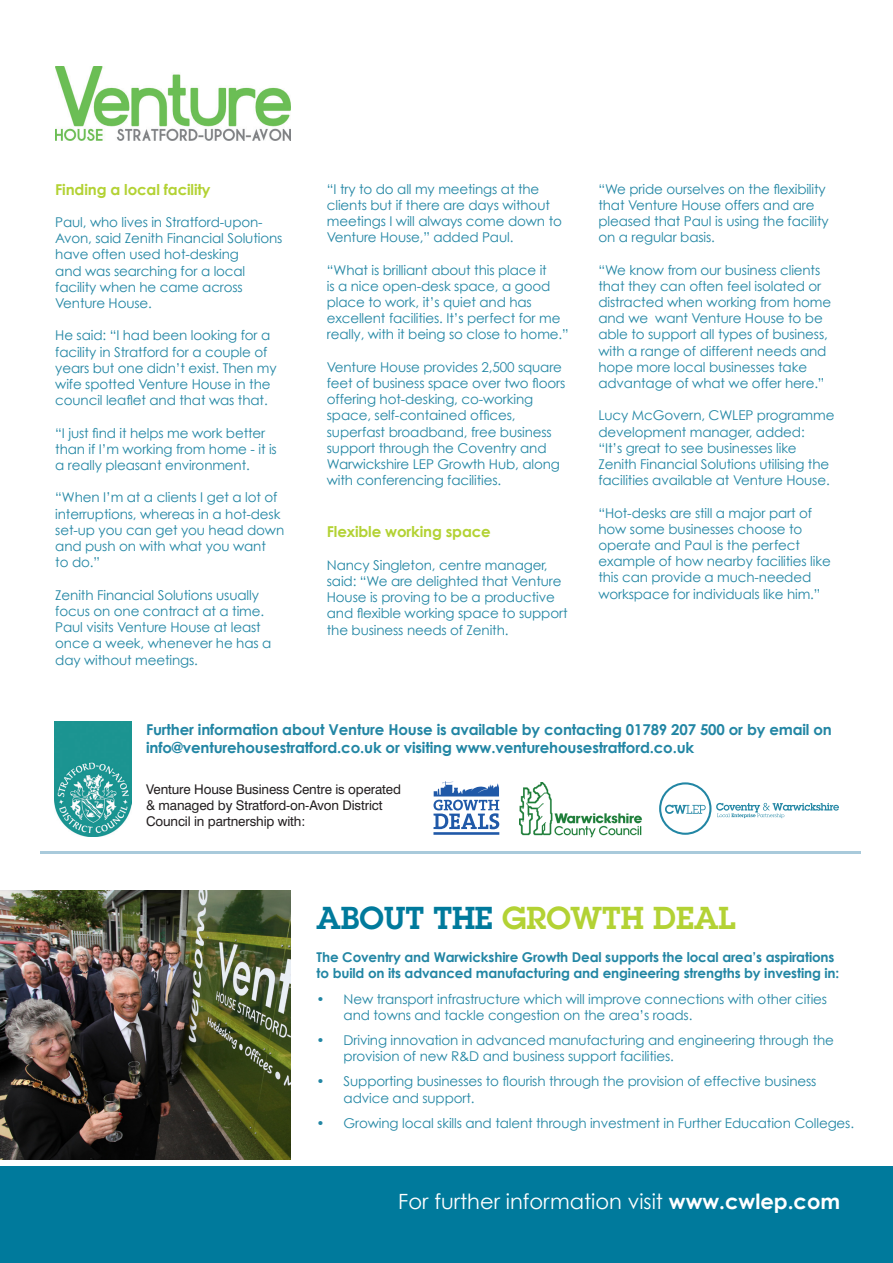
<style>
.page{position:relative;width:893px;height:1263px;background:#fff}
.page>*{position:absolute;margin:0;border:0;box-sizing:border-box;transform-origin:0 0}
.t1{font:600 31.05px "Lubalin Graph";color:#b3d234}
.t2{font:21px "Century Gothic";color:#fff}
.t3{font:700 15px "Century Gothic";letter-spacing:-.01em;color:#2286a4}
.t4{font:700 15px "Century Gothic";letter-spacing:-.01em;color:#b3d234}
.t5{font:13.5px/16.2px "Century Gothic";letter-spacing:-.01em;color:#2286a4}
.t6{font:700 13.5px "Century Gothic";letter-spacing:-.01em;color:#2286a4}
.t7{font:13.35px/16px "Swiss 721 BT";letter-spacing:-.01em;color:#231f20}
.s1{color:#007a9c}
.s2{font-weight:700}
</style>
<div class="page">
<div style="left:0;top:1166px;width:893px;height:97px;background:#007a9c"></div>
<img style="left:55px;top:67px;width:235px;height:73px">
<img style="left:0;top:890px;width:290px;height:270px">
<img style="left:54px;top:722px;width:78px;height:114px">
<hr style="left:40px;top:851px;width:821px;height:3px;background:#a9cadb">
<svg style="left:659px;top:782px;width:180px;height:53px"></svg>
<svg style="left:433px;top:781px;width:66px;height:54px"></svg>
<img style="left:520px;top:782px;width:122px;height:56px">
<p class="t4" style="left:55px;top:180px;width:157px">Finding a local facility</p>
<p class="t5" style="left:55px;top:214px;width:229px">Paul, who lives in Stratford-upon-<br>Avon, said Zenith Financial Solutions have often used hot-desking<br>and was searching for a local facility when he came across<br>Venture House.</p>
<p class="t5" style="left:55px;top:327px;width:223px">He said: “I had been looking for a facility in Stratford for a couple of years but one didn’t exist. Then my wife spotted Venture House in the council leaflet and that was that.</p>
<p class="t5" style="left:55px;top:424px;width:223px">“I just find it helps me work better than if I’m working from home - it is a really pleasant environment.</p>
<p class="t5" style="left:55px;top:489px;width:230px">“When I’m at a clients I get a lot of interruptions, whereas in a hot-desk set-up you can get you head down and push on with what you want<br>to do.”</p>
<p class="t5" style="left:55px;top:586px;width:218px">Zenith Financial Solutions usually focus on one contract at a time.<br>Paul visits Venture House at least once a week, whenever he has a day without meetings.</p>
<p class="t5" style="left:327px;top:180px;width:237px">“I try to do all my meetings at the clients but if there are days without meetings I will always come down to<br>Venture House,” added Paul.</p>
<p class="t5" style="left:327px;top:261px;width:243px">“What is brilliant about this place it<br>is a nice open-desk space, a good place to work, it’s quiet and has excellent facilities. It’s perfect for me really, with it being so close to home.”</p>
<p class="t5" style="left:327px;top:359px;width:240px">Venture House provides 2,500 square feet of business space over two floors offering hot-desking, co-working space, self-contained offices, superfast broadband, free business support through the Coventry and Warwickshire LEP Growth Hub, along with conferencing facilities.</p>
<p class="t4" style="left:327px;top:522px;width:165px">Flexible working space</p>
<p class="t5" style="left:327px;top:557px;width:242px">Nancy Singleton, centre manager, said: “We are delighted that Venture House is proving to be a productive and flexible working space to support the business needs of Zenith.</p>
<p class="t5" style="left:598px;top:180px;width:232px">“We pride ourselves on the flexibility that Venture House offers and are pleased that Paul is using the facility on a regular basis.</p>
<p class="t5" style="left:598px;top:261px;width:234px">“We know from our business clients that they can often feel isolated or distracted when working from home and we want Venture House to be able to support all types of business, with a range of different needs and hope more local businesses take advantage of what we offer here.”</p>
<p class="t5" style="left:598px;top:407px;width:237px">Lucy McGovern, CWLEP programme development manager, added:<br>“It’s great to see businesses like Zenith Financial Solutions utilising the facilities available at Venture House.</p>
<p class="t5" style="left:598px;top:504px;width:234px">“Hot-desks are still a major part of how some businesses choose to operate and Paul is the perfect example of how nearby facilities like this can provide a much-needed workspace for individuals like him.”</p>
<p class="t3" style="left:146px;top:720px;width:687px">Further information about Venture House is available by contacting 01789 207 500 or by email on</p>
<p class="t3" style="left:146px;top:738px;width:550px">info@venturehousestratford.co.uk or visiting www.venturehousestratford.co.uk</p>
<p class="t7" style="left:146px;top:781px;width:256px">Venture House Business Centre is operated &amp; managed by Stratford-on-Avon District<br>Council in partnership with:</p>
<p class="t1" style="left:317px;top:898px;width:421px"><span class="s1">ABOUT THE</span> GROWTH DEAL</p>
<p class="t6" style="left:317px;top:949px;width:519px">The Coventry and Warwickshire Growth Deal supports the local area’s aspirations</p>
<p class="t6" style="left:317px;top:965px;width:524px">to build on its advanced manufacturing and engineering strengths by investing in:</p>
<p class="t5" style="left:344px;top:990px;width:485px;text-indent:-27px">• New transport infrastructure which will improve connections with other cities and towns and tackle congestion on the area’s roads.</p>
<p class="t5" style="left:344px;top:1032px;width:492px;text-indent:-27px">• Driving innovation in advanced manufacturing and engineering through the provision of new R&amp;D and business support facilities.</p>
<p class="t5" style="left:344px;top:1073px;width:474px;text-indent:-27px">• Supporting businesses to flourish through the provision of effective business advice and support.</p>
<p class="t5" style="left:317px;top:1114px;width:539px">• Growing local skills and talent through investment in Further Education Colleges.</p>
<p class="t2" style="left:398px;top:1188px;width:443px">For further information visit <span class="s2">www.cwlep.com</span></p>
</div>
